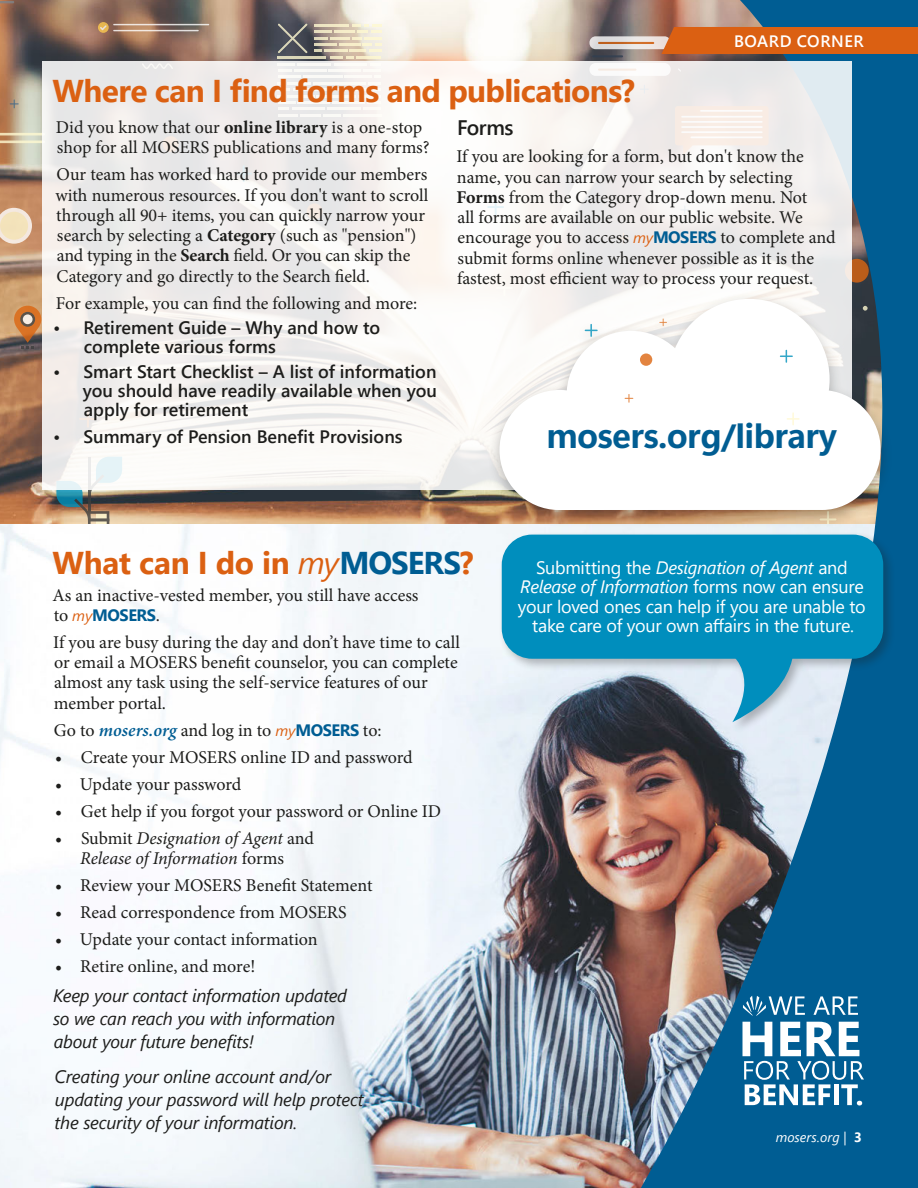
<style>
.page{position:relative;width:918px;height:1188px;background:#fff}
.page>*{position:absolute;margin:0;border:0;box-sizing:border-box;transform-origin:0 0}
.t1{font:33.6px "Segoe UI Variable";letter-spacing:-.02em;color:#015d92}
.Headlines_P{font:700 31.5px "Segoe UI";letter-spacing:-.02em;color:#db6012}
.Headlines_P-2{font:600 21px "Segoe UI";letter-spacing:-.02em;color:#1d1d1b}
.Body_Text{font:18px/20.2px "Minion Pro";letter-spacing:-.005em;color:#1d1d1b}
.t2{font:600 18px/18.8px "Segoe UI";color:#1d1d1b}
.Callout_White_P{font:18px/19.5px "Segoe UI";letter-spacing:-.015em;color:#fff;text-align:center}
.Orange_Sub{font:italic 18px/22.8px "Segoe UI";letter-spacing:-.01em;color:#1d1d1b}
.Callout_White_P-2{font:italic 18px/22.8px "Segoe UI";letter-spacing:-.015em;color:#1d1d1b}
.t3{font:italic 18px/20.2px "Minion Pro";letter-spacing:-.01em;color:#1d1d1b;text-align:center}
.t4{font:600 16.5px "Segoe UI";letter-spacing:.035em;color:#fff}
.Body_Text-2{font:700 16.5px "Segoe UI";letter-spacing:-.03em;color:#005d93}
.t5{font:italic 13.5px "Segoe UI";letter-spacing:.005em;color:#fff}
.s1{font-weight:700}
.s2{font-family:"Segoe UI";font-style:italic;font-size:15px;color:#db6012}
.s3{font-family:"Segoe UI";font-weight:700;font-size:16.5px;color:#005d93}
.s4{font-weight:400;font-style:italic}
.s5{color:#005d93}
.s6{font-family:"Minion Pro";font-weight:400;font-size:18px;color:#1d1d1b}
.s7{font-weight:400;font-style:italic;font-size:15px;color:#db6012}
.s8{font-weight:600;font-style:italic;color:#005d93}
.s9{font-style:normal}
.s10{font-style:italic}
.s11{font-weight:700;font-style:normal}
</style>
<div class="page">
<img style="left:0;top:524px;width:633px;height:664px">
<img style="left:0;top:0;width:633px;height:524px">
<hr style="left:592px;top:55px;width:31px;height:2px;background:#313f51">
<svg style="left:589px;top:36px;width:82px;height:13px"></svg>
<hr style="left:598px;top:42px;width:56px;height:2px;background:#dc6611">
<svg style="left:10px;top:99px;width:9px;height:9px"></svg>
<svg style="left:0;top:208px;width:32px;height:36px"></svg>
<svg style="left:0;top:1px;width:14px;height:7px"></svg>
<svg style="left:0;top:133px;width:42px;height:2px"></svg>
<svg style="left:0;top:141px;width:42px;height:2px"></svg>
<hr style="left:113px;top:24px;width:96px;height:1px;background:#fff">
<hr style="left:113px;top:30px;width:86px;height:1px;background:#fff">
<svg style="left:98px;top:22px;width:11px;height:11px"></svg>
<svg style="left:100px;top:25px;width:7px;height:5px"></svg>
<hr style="left:278px;top:57px;width:48px;height:2px;background:#fff9d1">
<svg style="left:314px;top:24px;width:68px;height:38px;background:#d7ccb7"></svg>
<svg style="left:278px;top:24px;width:29px;height:29px"></svg>
<svg style="left:14px;top:306px;width:27px;height:43px"></svg>
<svg style="left:56px;top:490px;width:66px;height:34px;background:#8a8878"></svg>
<div style="left:0;top:106px;width:7px;height:27px;background:#b4744a"></div>
<img style="left:633px;top:0;width:285px;height:1188px">
<svg style="left:661px;top:7px;width:257px;height:85px;background:#7b6658"></svg>
<div style="left:42px;top:62px;width:810px;height:428px;background:linear-gradient(to right,#f2f0ef,#f3f1f0)"></div>
<div style="left:498px;top:531px;width:398px;height:203px;background:#1d1d1b;opacity:.3"></div>
<svg style="left:705px;top:659px;width:108px;height:63px;background:#9ccade"></svg>
<div style="left:502px;top:535px;width:381px;height:124px;background:#008ebd;border-radius:30px"></div>
<svg style="left:814px;top:996px;width:44px;height:19px"></svg>
<svg style="left:742px;top:1022px;width:122px;height:84px"></svg>
<svg style="left:743px;top:996px;width:62px;height:20px"></svg>
<div style="left:487px;top:292px;width:406px;height:236px;background:#1d1d1b;opacity:.3"></div>
<svg style="left:500px;top:299px;width:381px;height:211px"></svg>
<svg style="left:640px;top:353px;width:12px;height:13px"></svg>
<svg style="left:625px;top:394px;width:8px;height:9px"></svg>
<svg style="left:863px;top:306px;width:5px;height:5px"></svg>
<svg style="left:787px;top:412px;width:13px;height:13px"></svg>
<svg style="left:585px;top:324px;width:13px;height:13px"></svg>
<svg style="left:780px;top:350px;width:13px;height:13px"></svg>
<svg style="left:659px;top:319px;width:8px;height:7px"></svg>
<p class="Headlines_P" style="left:53px;top:62px;width:584px">Where can I find forms and publications?</p>
<p class="t4" style="left:734px;top:26px;width:131px">BOARD CORNER</p>
<p class="Body_Text" style="left:56px;top:117px;width:375px">Did you know that our <span class="s1">online library</span> is a one-stop shop for all MOSERS publications and many forms?</p>
<p class="Body_Text" style="left:55px;top:165px;width:374px">Our team has worked hard to provide our members with numerous resources. If you don't want to scroll through all 90+ items, you can quickly narrow your search by selecting a <span class="s1">Category</span> (such as "pension") and typing in the <span class="s1">Search</span> field. Or you can skip the Category and go directly to the Search field.</p>
<p class="Body_Text" style="left:56px;top:293px;width:363px">For example, you can find the following and more:</p>
<p class="t2" style="left:84px;top:317px;width:298px;text-indent:-31px">• Retirement Guide – Why and how to complete various forms</p>
<p class="t2" style="left:83px;top:361px;width:356px;text-align:justify;text-indent:-30px">• Smart Start Checklist – A list of information you should have readily available when you apply for retirement</p>
<p class="t2" style="left:53px;top:426px;width:351px">• Summary of Pension Benefit Provisions</p>
<p class="Headlines_P-2" style="left:457px;top:108px;width:58px">Forms</p>
<p class="Body_Text" style="left:456px;top:147px;width:381px">If you are looking for a form, but don't know the name, you can narrow your search by selecting <span class="s1">Forms</span> from the Category drop-down menu. Not<br>all forms are available on our public website. We encourage you to access <span class="s2">my</span><span class="s3">MOSERS</span> to complete and submit forms online whenever possible as it is the fastest, most efficient way to process your request.</p>
<p class="t1" style="left:546px;top:413px;width:292px">mosers.org/library</p>
<p class="Headlines_P" style="left:53px;top:533px;width:423px">What can I do in <span class="s4">my</span><span class="s5">MOSERS</span>?</p>
<p class="Body_Text" style="left:53px;top:585px;width:367px">As an inactive-vested member, you still have access</p>
<p class="Body_Text-2" style="left:54px;top:599px;width:108px"><span class="s6">to</span> <span class="s7">my</span>MOSERS<span class="s6">.</span></p>
<p class="Body_Text" style="left:53px;top:632px;width:408px">If you are busy during the day and don’t have time to call or email a MOSERS benefit counselor, you can complete almost any task using the self-service features of our member portal.</p>
<p class="Body_Text" style="left:54px;top:720px;width:329px">Go to <span class="s8">mosers.org</span> and log in to <span class="s2">my</span><span class="s3">MOSERS</span> to:</p>
<p class="Body_Text" style="left:55px;top:747px;width:359px">• Create your MOSERS online ID and password</p>
<p class="Body_Text" style="left:55px;top:774px;width:188px">• Update your password</p>
<p class="Body_Text" style="left:55px;top:801px;width:387px">• Get help if you forgot your password or Online ID</p>
<p class="t3" style="left:55px;top:828px;width:260px"><span class="s9">• Submit</span> Designation of Agent <span class="s9">and<br></span>Release of Information <span class="s9">forms</span></p>
<p class="Body_Text" style="left:55px;top:875px;width:319px">• Review your MOSERS Benefit Statement</p>
<p class="Body_Text" style="left:55px;top:902px;width:293px">• Read correspondence from MOSERS</p>
<p class="Body_Text" style="left:55px;top:929px;width:264px">• Update your contact information</p>
<p class="Body_Text" style="left:55px;top:956px;width:202px">• Retire online, and more!</p>
<p class="Callout_White_P-2" style="left:53px;top:982px;width:295px">Keep your contact information updated so we can reach you with information about your future benefits!</p>
<p class="Orange_Sub" style="left:54px;top:1063px;width:311px">Creating your online account and/or updating your password will help protect the security of your information.</p>
<p class="Callout_White_P" style="left:518px;top:556px;width:350px">Submitting the <span class="s10">Designation of Agent</span> and <span class="s10">Release of Information</span> forms now can ensure your loved ones can help if you are unable to take care of your own affairs in the future.</p>
<p class="t5" style="left:776px;top:1124px;width:88px">mosers.org | <span class="s11">3</span></p>
</div>
